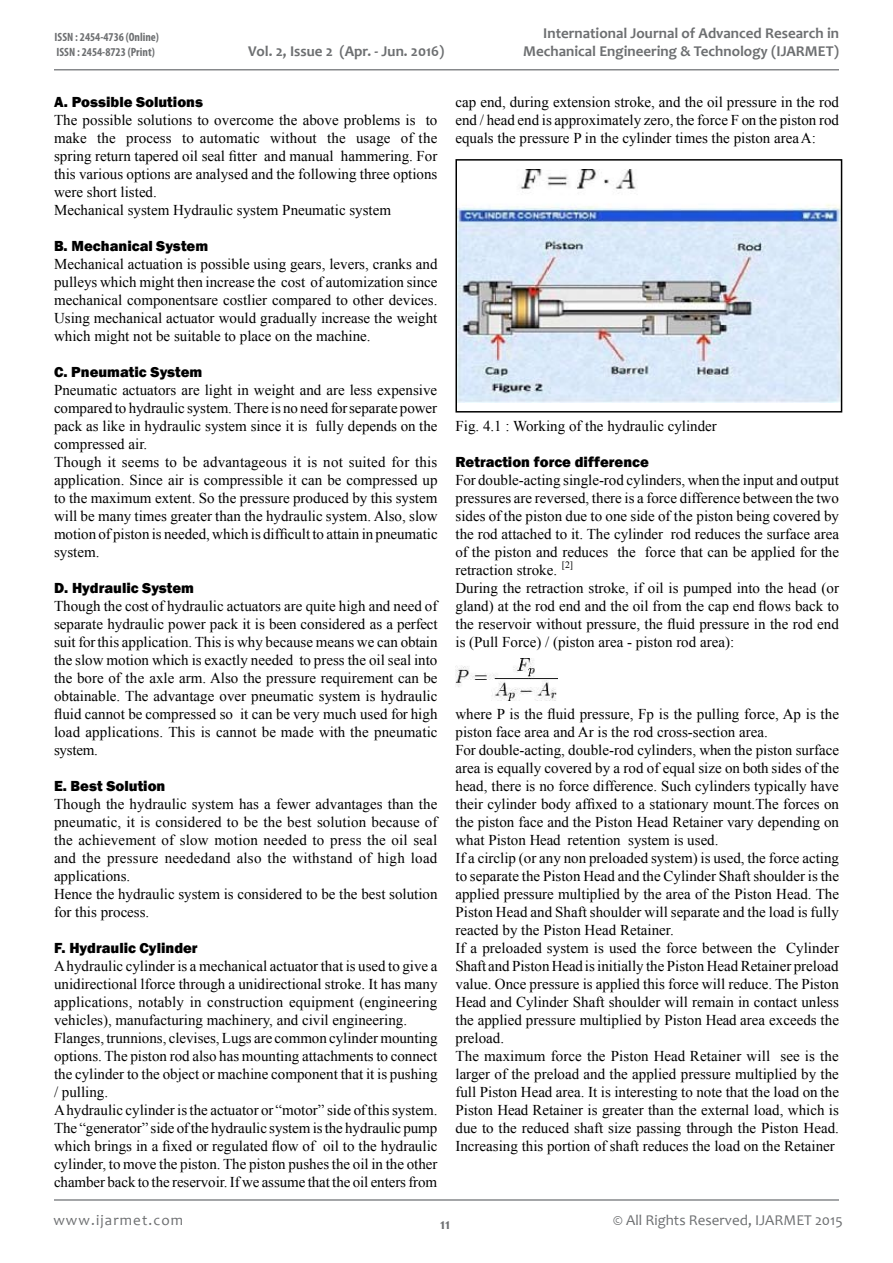
<style>
.page{position:relative;width:893px;height:1263px;background:#fff}
.page>*{position:absolute;margin:0;border:0;box-sizing:border-box;transform-origin:0 0}
.t1{font:15px/18px "Times New Roman";color:#000}
.t2{font:800 15px "Franklin Gothic";color:#000}
.t3{font:700 15px/18px "Candara";color:#6d6f71;text-align:right}
.t4{font:15px "Candara";color:#6d6f71}
.t5{font:15px "Candara";letter-spacing:.075em;color:#6d6f71}
.t6{font:700 condensed 12px/14.4px "Myriad Pro";color:#6d6f71}
.t7{font:9.75px "Times New Roman";color:#000}
</style>
<div class="page">
<hr style="left:54px;top:69px;width:785px;height:2px;background:#86888b">
<hr style="left:54px;top:1199px;width:785px;height:2px;background:#86888b">
<img style="left:458px;top:170px;width:381px;height:232px">
<div style="left:455px;top:159px;width:387px;height:253px;border:2px solid #000"></div>
<img style="left:455px;top:658px;width:103px;height:43px">
<p class="t6" style="left:55px;top:30px;width:106px">ISSN : 2454-4736 (Online)<br>ISSN : 2454-8723 (Print)</p>
<p class="t3" style="left:248px;top:42px;width:198px">Vol. 2, Issue 2 (Apr. - Jun. 2016)</p>
<p class="t3" style="left:523px;top:24px;width:317px">International Journal of Advanced Research in<br>Mechanical Engineering &amp; Technology (IJARMET)</p>
<p class="t2" style="left:54px;top:92px;width:150px">A. Possible Solutions</p>
<p class="t1" style="left:54px;top:110px;width:385px">The possible solutions to overcome the above problems is to make the process to automatic without the usage of the spring return tapered oil seal fitter and manual hammering. For this various options are analysed and the following three options were short listed.<br>Mechanical system Hydraulic system Pneumatic system</p>
<p class="t2" style="left:54px;top:236px;width:156px">B. Mechanical System</p>
<p class="t1" style="left:54px;top:254px;width:385px;text-align:justify">Mechanical actuation is possible using gears, levers, cranks and pulleys which might then increase the cost of automization since mechanical componentsare costlier compared to other devices.<br>Using mechanical actuator would gradually increase the weight which might not be suitable to place on the machine.</p>
<p class="t2" style="left:54px;top:362px;width:150px">C. Pneumatic System</p>
<p class="t1" style="left:54px;top:380px;width:385px">Pneumatic actuators are light in weight and are less expensive compared to hydraulic system. There is no need for separate power pack as like in hydraulic system since it is fully depends on the compressed air.<br>Though it seems to be advantageous it is not suited for this application. Since air is compressible it can be compressed up to the maximum extent. So the pressure produced by this system will be many times greater than the hydraulic system. Also, slow motion of piston is needed, which is difficult to attain in pneumatic system.</p>
<p class="t2" style="left:54px;top:578px;width:142px">D. Hydraulic System</p>
<p class="t1" style="left:54px;top:596px;width:385px;text-align:justify">Though the cost of hydraulic actuators are quite high and need of separate hydraulic power pack it is been considered as a perfect suit for this application. This is why because means we can obtain the slow motion which is exactly needed to press the oil seal into the bore of the axle arm. Also the pressure requirement can be obtainable. The advantage over pneumatic system is hydraulic fluid cannot be compressed so it can be very much used for high load applications. This is cannot be made with the pneumatic system.</p>
<p class="t2" style="left:54px;top:776px;width:113px">E. Best Solution</p>
<p class="t1" style="left:54px;top:794px;width:385px">Though the hydraulic system has a fewer advantages than the pneumatic, it is considered to be the best solution because of the achievement of slow motion needed to press the oil seal and the pressure neededand also the withstand of high load applications.<br>Hence the hydraulic system is considered to be the best solution for this process.</p>
<p class="t2" style="left:54px;top:938px;width:145px">F. Hydraulic Cylinder</p>
<p class="t1" style="left:54px;top:956px;width:385px">A hydraulic cylinder is a mechanical actuator that is used to give a unidirectional lforce through a unidirectional stroke. It has many applications, notably in construction equipment (engineering vehicles), manufacturing machinery, and civil engineering.<br>Flanges, trunnions, clevises, Lugs are common cylinder mounting options. The piston rod also has mounting attachments to connect the cylinder to the object or machine component that it is pushing / pulling.<br>A hydraulic cylinder is the actuator or “motor” side of this system.<br>The “generator” side of the hydraulic system is the hydraulic pump which brings in a fixed or regulated flow of oil to the hydraulic cylinder, to move the piston. The piston pushes the oil in the other chamber back to the reservoir. If we assume that the oil enters from</p>
<p class="t1" style="left:455px;top:92px;width:385px;text-align:justify">cap end, during extension stroke, and the oil pressure in the rod end / head end is approximately zero, the force F on the piston rod equals the pressure P in the cylinder times the piston area A:</p>
<p class="t1" style="left:455px;top:416px;width:263px">Fig. 4.1 : Working of the hydraulic cylinder</p>
<p class="t2" style="left:455px;top:452px;width:195px">Retraction force difference</p>
<p class="t1" style="left:455px;top:470px;width:385px;text-align:justify">For double-acting single-rod cylinders, when the input and output pressures are reversed, there is a force difference between the two sides of the piston due to one side of the piston being covered by the rod attached to it. The cylinder rod reduces the surface area of the piston and reduces the force that can be applied for the retraction stroke.</p>
<p class="t7" style="left:562px;top:558px;width:13px">[2]</p>
<p class="t1" style="left:455px;top:578px;width:385px;text-align:justify">During the retraction stroke, if oil is pumped into the head (or gland) at the rod end and the oil from the cap end flows back to the reservoir without pressure, the fluid pressure in the rod end is (Pull Force) / (piston area - piston rod area):</p>
<p class="t1" style="left:455px;top:704px;width:385px">where P is the fluid pressure, Fp is the pulling force, Ap is the piston face area and Ar is the rod cross-section area.<br>For double-acting, double-rod cylinders, when the piston surface area is equally covered by a rod of equal size on both sides of the head, there is no force difference. Such cylinders typically have their cylinder body affixed to a stationary mount.The forces on the piston face and the Piston Head Retainer vary depending on what Piston Head retention system is used.<br>If a circlip (or any non preloaded system) is used, the force acting to separate the Piston Head and the Cylinder Shaft shoulder is the applied pressure multiplied by the area of the Piston Head. The Piston Head and Shaft shoulder will separate and the load is fully reacted by the Piston Head Retainer.<br>If a preloaded system is used the force between the Cylinder Shaft and Piston Head is initially the Piston Head Retainer preload value. Once pressure is applied this force will reduce. The Piston Head and Cylinder Shaft shoulder will remain in contact unless the applied pressure multiplied by Piston Head area exceeds the preload.<br>The maximum force the Piston Head Retainer will see is the larger of the preload and the applied pressure multiplied by the full Piston Head area. It is interesting to note that the load on the Piston Head Retainer is greater than the external load, which is due to the reduced shaft size passing through the Piston Head.<br>Increasing this portion of shaft reduces the load on the Retainer</p>
<p class="t5" style="left:53px;top:1210px;width:131px">www.ijarmet.com</p>
<p class="t4" style="left:613px;top:1210px;width:231px">© All Rights Reserved, IJARMET 2015</p>
<p class="t3" style="left:440px;top:1215px;width:12px">11</p>
</div>
